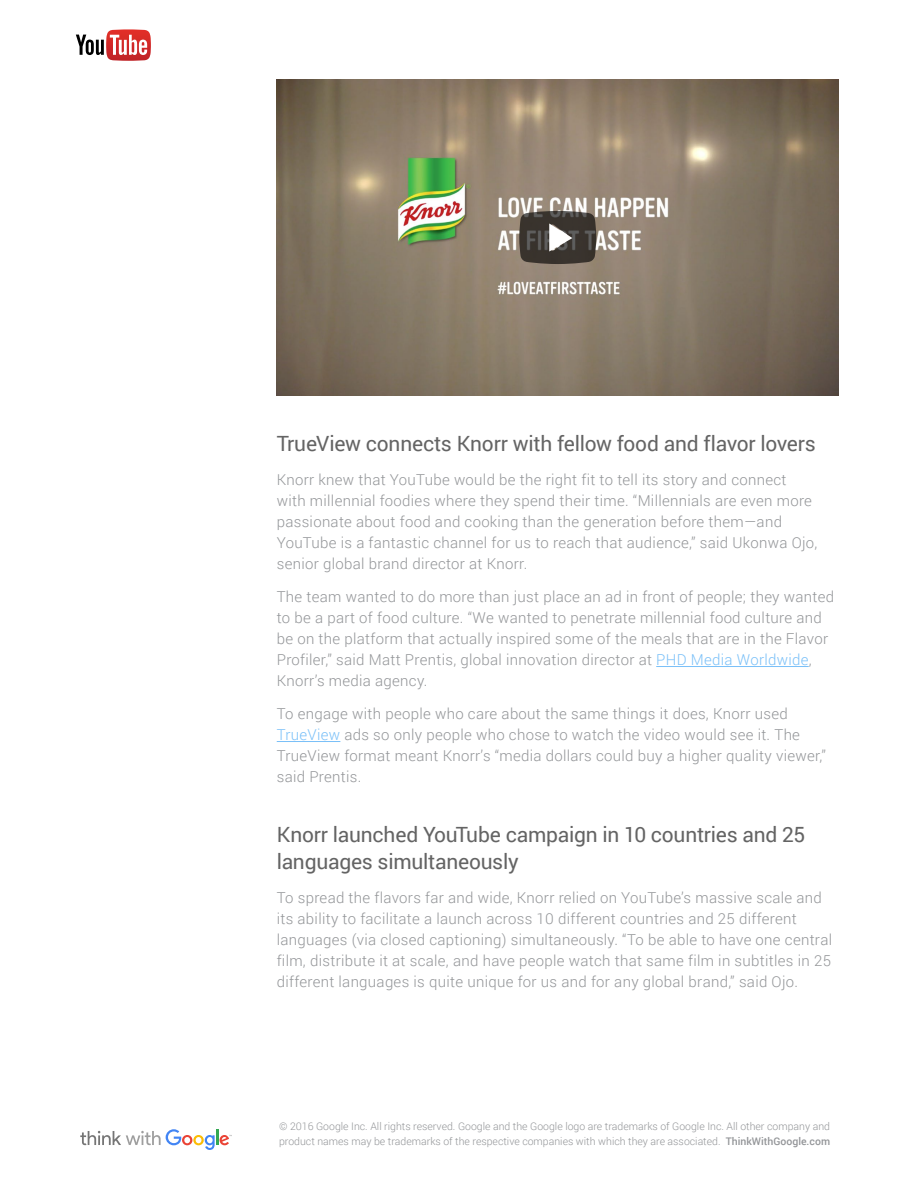
<style>
.page{position:relative;width:918px;height:1188px;background:#fff}
.page>*{position:absolute;margin:0;border:0;box-sizing:border-box;transform-origin:0 0}
.t1{font:21px/27px "Roboto";letter-spacing:-.01em;color:#646464}
.t2{font:300 15px/21px "Roboto";letter-spacing:.02em;color:#939598}
.t3{font:300 10.5px/15px "Roboto";color:#939598}
.s1{color:#7ac0f8}
.s2{font-weight:500}
</style>
<div class="page">
<svg style="left:80px;top:1129px;width:152px;height:21px"></svg>
<hr style="left:656px;top:666px;width:153px;height:1px;background:#7ac0f8">
<hr style="left:277px;top:741px;width:63px;height:1px;background:#7ac0f8">
<img style="left:277px;top:80px;width:562px;height:315px">
<svg style="left:519px;top:211px;width:77px;height:53px;background:#55504b"></svg>
<svg style="left:76px;top:29px;width:75px;height:32px"></svg>
<h1 class="t1" style="left:277px;top:429px;width:540px">TrueView connects Knorr with fellow food and flavor lovers</h1>
<p class="t2" style="left:277px;top:469px;width:542px">Knorr knew that YouTube would be the right fit to tell its story and connect with millennial foodies where they spend their time. “Millennials are even more passionate about food and cooking than the generation before them—and YouTube is a fantastic channel for us to reach that audience,” said Ukonwa Ojo, senior global brand director at Knorr.</p>
<p class="t2" style="left:277px;top:586px;width:559px">The team wanted to do more than just place an ad in front of people; they wanted to be a part of food culture. “We wanted to penetrate millennial food culture and be on the platform that actually inspired some of the meals that are in the Flavor Profiler,” said Matt Prentis, global innovation director at <span class="s1">PHD Media Worldwide</span>, Knorr’s media agency.</p>
<p class="t2" style="left:277px;top:703px;width:551px">To engage with people who care about the same things it does, Knorr used <span class="s1">TrueView</span> ads so only people who chose to watch the video would see it. The TrueView format meant Knorr’s “media dollars could buy a higher quality viewer,” said Prentis.</p>
<h1 class="t1" style="left:277px;top:820px;width:530px">Knorr launched YouTube campaign in 10 countries and 25 languages simultaneously</h1>
<p class="t2" style="left:277px;top:887px;width:557px">To spread the flavors far and wide, Knorr relied on YouTube’s massive scale and its ability to facilitate a launch across 10 different countries and 25 different languages (via closed captioning) simultaneously. “To be able to have one central film, distribute it at scale, and have people watch that same film in subtitles in 25 different languages is quite unique for us and for any global brand,” said Ojo.</p>
<p class="t3" style="left:279px;top:1119px;width:553px">© 2016 Google Inc. All rights reserved. Google and the Google logo are trademarks of Google Inc. All other company and product names may be trademarks of the respective companies with which they are associated. <span class="s2">ThinkWithGoogle.com</span></p>
</div>
